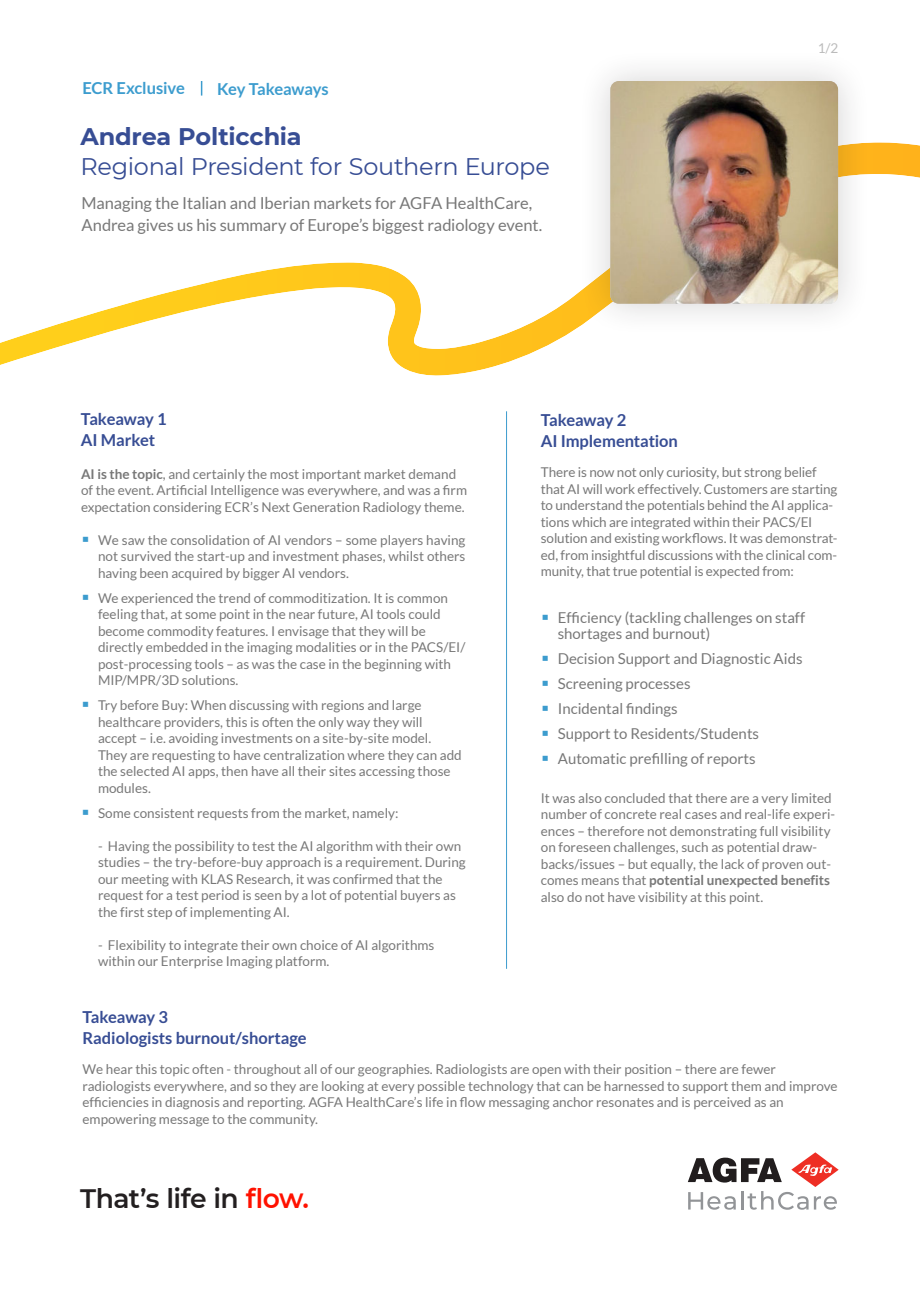
<style>
.page{position:relative;width:920px;height:1290px;background:#fff}
.page>*{position:absolute;margin:0;border:0;box-sizing:border-box;transform-origin:0 0}
.t1{font:600 26.7px "Montserrat";letter-spacing:-.025em;color:#231f20}
.t2{font:24px "Montserrat";letter-spacing:-.015em;color:#374d94}
.t3{font:700 24px "Montserrat";letter-spacing:-.01em;color:#374d94}
.t4{font:16.5px/22.5px "Lato";letter-spacing:-.01em;color:#787878}
.t5{font:700 16.5px/21px "Lato";letter-spacing:-.005em;color:#374d94}
.t6{font:700 16.5px "Lato";letter-spacing:-.01em;color:#3c9cce}
.t7{font:15px/25px "Lato";color:#787878}
.t8{font:13.5px/16.5px "Lato";color:#787878}
.t9{font:13.5px "Lato";color:#bbb}
.s1{font-weight:700}
.s2{color:#f10}
</style>
<div class="page">
<svg style="left:0;top:142px;width:920px;height:234px"></svg>
<svg style="left:201px;top:81px;width:1px;height:15px"></svg>
<svg style="left:688px;top:1152px;width:151px;height:58px"></svg>
<hr style="left:506px;top:411px;width:1px;height:558px;background:#3c9cce">
<div style="left:577px;top:47px;width:295px;height:290px;background:#231f20;opacity:.2"></div>
<img style="left:610px;top:81px;width:228px;height:223px">
<p class="t6" style="left:82px;top:82px;width:104px">ECR Exclusive</p>
<p class="t6" style="left:217px;top:83px;width:113px">Key Takeaways</p>
<h2 class="t3" style="left:80px;top:126px;width:223px">Andrea Polticchia</h2>
<h2 class="t2" style="left:80px;top:157px;width:471px">Regional President for Southern Europe</h2>
<p class="t4" style="left:81px;top:193px;width:462px">Managing the Italian and Iberian markets for AGFA HealthCare,<br>Andrea gives us his summary of Europe’s biggest radiology event.</p>
<p class="t9" style="left:818px;top:43px;width:22px">1/2</p>
<p class="t5" style="left:81px;top:409px;width:87px">Takeaway 1<br>AI Market</p>
<p class="t8" style="left:81px;top:466px;width:388px"><span class="s1">AI is the topic</span>, and certainly the most important market demand of the event. Artificial Intelligence was everywhere, and was a firm expectation considering ECR’s Next Generation Radiology theme.</p>
<p class="t8" style="left:98px;top:532px;width:369px;text-align:justify">We saw the consolidation of AI vendors – some players having not survived the start-up and investment phases, whilst others having been acquired by bigger AI vendors.</p>
<p class="t8" style="left:98px;top:590px;width:369px">We experienced the trend of commoditization. It is common feeling that, at some point in the near future, AI tools could become commodity features. I envisage that they will be directly embedded in the imaging modalities or in the PACS/EI/ post-processing tools – as was the case in the beginning with MIP/MPR/3D solutions.</p>
<p class="t8" style="left:98px;top:698px;width:365px">Try before Buy: When discussing with regions and large healthcare providers, this is often the only way they will accept – i.e. avoiding investments on a site-by-site model.<br>They are requesting to have centralization where they can add the selected AI apps, then have all their sites accessing those modules.</p>
<p class="t8" style="left:98px;top:805px;width:302px">Some consistent requests from the market, namely:</p>
<p class="t8" style="left:98px;top:838px;width:369px">- Having the possibility to test the AI algorithm with their own studies – the try-before-buy approach is a requirement. During our meeting with KLAS Research, it was confirmed that the request for a test period is seen by a lot of potential buyers as the first step of implementing AI.</p>
<p class="t8" style="left:98px;top:937px;width:338px">- Flexibility to integrate their own choice of AI algorithms within our Enterprise Imaging platform.</p>
<p class="t5" style="left:541px;top:411px;width:139px">Takeaway 2<br>AI Implementation</p>
<p class="t8" style="left:541px;top:465px;width:298px">There is now not only curiosity, but strong belief that AI will work effectively. Customers are starting to understand the potentials behind the AI applica&shy;tions which are integrated within their PACS/EI solution and existing workflows. It was demonstrat&shy;ed, from insightful discussions with the clinical com&shy;munity, that true potential is expected from:</p>
<p class="t7" style="left:558px;top:609px;width:249px;line-height:16.5px">Efficiency (tackling challenges on staff shortages and burnout)</p>
<p class="t7" style="left:558px;top:647px;width:246px">Decision Support and Diagnostic Aids<br>Screening processes<br>Incidental findings<br>Support to Residents/Students<br>Automatic prefilling of reports</p>
<p class="t8" style="left:541px;top:790px;width:296px">It was also concluded that there are a very limited number of concrete real cases and real-life experi&shy;ences – therefore not demonstrating full visibility on foreseen challenges, such as potential draw&shy;backs/issues – but equally, the lack of proven out&shy;comes means that <span class="s1">potential unexpected benefits </span>also do not have visibility at this point.</p>
<p class="t5" style="left:82px;top:1008px;width:226px">Takeaway 3<br>Radiologists burnout/shortage</p>
<p class="t8" style="left:82px;top:1062px;width:757px">We hear this topic often - throughout all of our geographies. Radiologists are open with their position – there are fewer radiologists everywhere, and so they are looking at every possible technology that can be harnessed to support them and improve efficiencies in diagnosis and reporting. AGFA HealthCare’s life in flow messaging anchor resonates and is perceived as an empowering message to the community.</p>
<h1 class="t1" style="left:80px;top:1183px;width:230px">That’s life in <span class="s2">flow.</span></h1>
</div>
